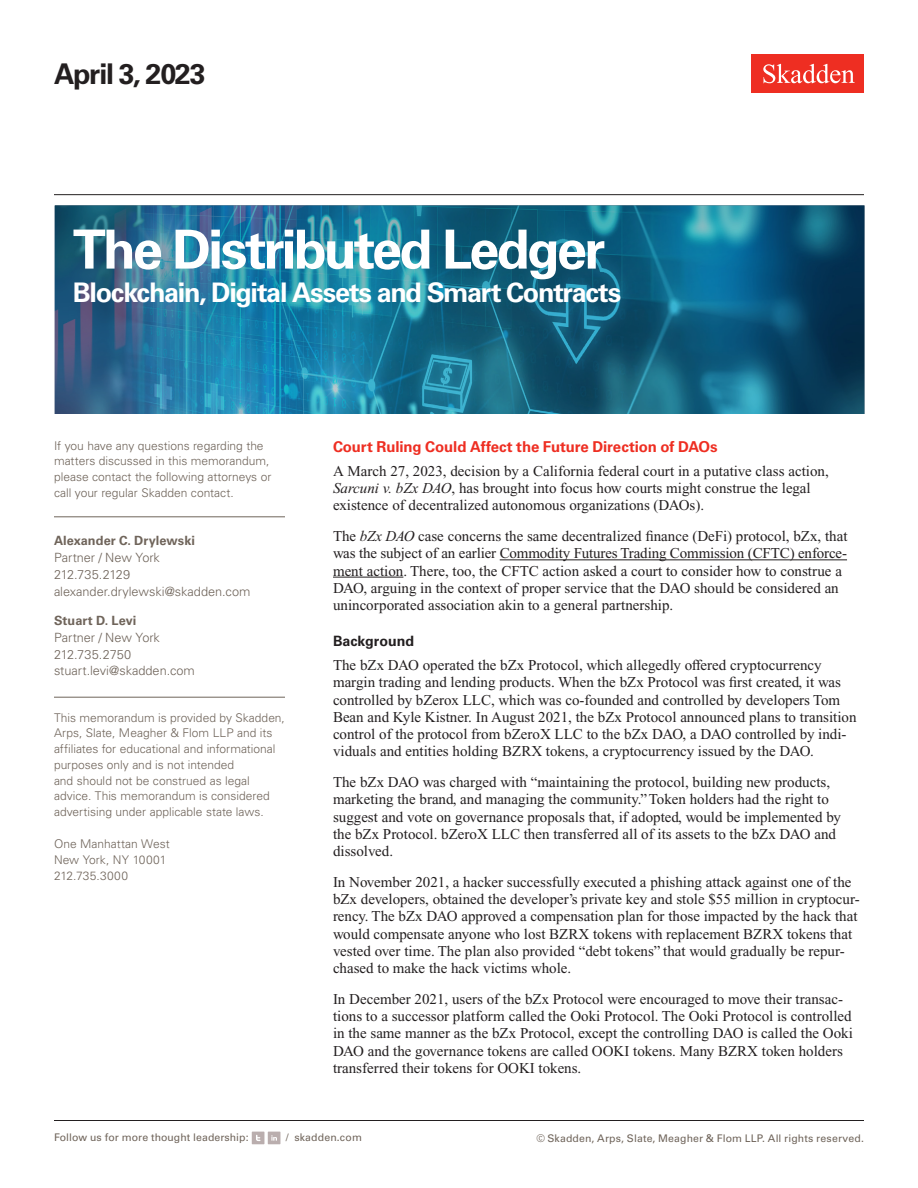
<style>
.page{position:relative;width:918px;height:1188px;background:#fff}
.page>*{position:absolute;margin:0;border:0;box-sizing:border-box;transform-origin:0 0}
.Title_Practice_Speci{font:700 54px "Univers LT Std";letter-spacing:-.05em;color:#fff}
.Title_date{font:700 28.5px "Univers LT Std";letter-spacing:-.045em;color:#231f20}
.Subtitle{font:700 27px "Univers LT Std";letter-spacing:-.05em;color:#fff}
.Main_Body{font:15px/17.2px "Times New Roman PS Std";color:#231f20}
.First_Level_Heading{font:700 15px "Univers LT Std";letter-spacing:-.01em;color:#ee2e22}
.Second_Level_Heading{font:700 14.25px "Univers LT Std";color:#231f20}
.Contacts{font:300 12.75px "Univers LT Std";color:#6f645a}
.Contacts_Name{font:700 12.75px "Univers LT Std";letter-spacing:.005em;color:#6f645a}
.Contacts-2{font:300 12.75px "Univers LT Std";letter-spacing:-.02em;color:#6f645a}
.Sidebar_body_rule_ab{font:300 12px/15.8px "Univers LT Std";color:#6f645a}
.Sidebar_body_rule_be{font:300 12px/15.8px "Univers LT Std";color:#6f645a}
.Firm_Address{font:300 12px/15.8px "Univers LT Std";color:#6f645a}
.t1{font:10.5px "Univers LT Std";letter-spacing:.01em;color:#6f645a}
.s1{font-style:italic}
</style>
<div class="page">
<div style="left:752px;top:54px;width:112px;height:39px;background:#ee2e22"></div>
<svg style="left:763px;top:64px;width:92px;height:19px"></svg>
<hr style="left:54px;top:1120px;width:810px;height:1px;background:#231f20">
<hr style="left:54px;top:194px;width:810px;height:1px;background:#231f20">
<div style="left:252px;top:1132px;width:12px;height:12px;background:#baaeae"></div>
<svg style="left:256px;top:1135px;width:4px;height:6px"></svg>
<div style="left:268px;top:1132px;width:12px;height:12px;background:#baaeae"></div>
<svg style="left:271px;top:1135px;width:6px;height:6px"></svg>
<img style="left:55px;top:206px;width:809px;height:208px">
<hr style="left:500px;top:559px;width:347px;height:1px;background:#231f20">
<hr style="left:333px;top:577px;width:70px;height:1px;background:#231f20">
<hr style="left:54px;top:516px;width:231px;height:1px;background:#6f645a">
<hr style="left:54px;top:697px;width:231px;height:1px;background:#6f645a">
<p class="Title_date" style="left:54px;top:57px;width:153px">April 3, 2023</p>
<h1 class="Title_Practice_Speci" style="left:73px;top:218px;width:534px">The Distributed Ledger</h1>
<p class="Subtitle" style="left:73px;top:276px;width:550px">Blockchain, Digital Assets and Smart Contracts</p>
<p class="Sidebar_body_rule_be" style="left:54px;top:438px;width:219px">If you have any questions regarding the matters discussed in this memorandum, please contact the following attorneys or call your regular Skadden contact.</p>
<p class="Contacts_Name" style="left:54px;top:533px;width:143px">Alexander C. Drylewski</p>
<p class="Contacts" style="left:54px;top:550px;width:108px">Partner / New York</p>
<p class="Contacts-2" style="left:54px;top:567px;width:78px">212.735.2129</p>
<p class="Contacts" style="left:54px;top:584px;width:198px">alexander.drylewski@skadden.com</p>
<p class="Contacts_Name" style="left:54px;top:613px;width:84px">Stuart D. Levi</p>
<p class="Contacts" style="left:54px;top:629px;width:108px">Partner / New York</p>
<p class="Contacts" style="left:54px;top:646px;width:79px">212.735.2750</p>
<p class="Contacts" style="left:54px;top:663px;width:142px">stuart.levi@skadden.com</p>
<p class="Sidebar_body_rule_ab" style="left:54px;top:709px;width:232px">This memorandum is provided by Skadden, Arps, Slate, Meagher &amp; Flom LLP and its affiliates for educational and informational purposes only and is not intended<br>and should not be construed as legal advice. This memorandum is considered advertising under applicable state laws.</p>
<p class="Firm_Address" style="left:54px;top:836px;width:117px">One Manhattan West<br>New York, NY 10001<br>212.735.3000</p>
<h1 class="First_Level_Heading" style="left:333px;top:438px;width:386px">Court Ruling Could Affect the Future Direction of DAOs</h1>
<p class="Main_Body" style="left:333px;top:462px;width:497px">A March 27, 2023, decision by a California federal court in a putative class action,<br><span class="s1">Sarcuni v. bZx DAO</span>, has brought into focus how courts might construe the legal existence of decentralized autonomous organizations (DAOs).</p>
<p class="Main_Body" style="left:333px;top:528px;width:516px">The <span class="s1">bZx DAO</span> case concerns the same decentralized finance (DeFi) protocol, bZx, that was the subject of an earlier Commodity Futures Trading Commission (CFTC) enforce&shy;ment action. There, too, the CFTC action asked a court to consider how to construe a DAO, arguing in the context of proper service that the DAO should be considered an unincorporated association akin to a general partnership.</p>
<h2 class="Second_Level_Heading" style="left:333px;top:633px;width:83px">Background</h2>
<p class="Main_Body" style="left:333px;top:657px;width:525px">The bZx DAO operated the bZx Protocol, which allegedly offered cryptocurrency margin trading and lending products. When the bZx Protocol was first created, it was controlled by bZerox LLC, which was co-founded and controlled by developers Tom Bean and Kyle Kistner. In August 2021, the bZx Protocol announced plans to transition control of the protocol from bZeroX LLC to the bZx DAO, a DAO controlled by indi&shy;viduals and entities holding BZRX tokens, a cryptocurrency issued by the DAO.</p>
<p class="Main_Body" style="left:333px;top:774px;width:509px">The bZx DAO was charged with “maintaining the protocol, building new products, marketing the brand, and managing the community.” Token holders had the right to suggest and vote on governance proposals that, if adopted, would be implemented by the bZx Protocol. bZeroX LLC then transferred all of its assets to the bZx DAO and dissolved.</p>
<p class="Main_Body" style="left:333px;top:873px;width:528px">In November 2021, a hacker successfully executed a phishing attack against one of the bZx developers, obtained the developer’s private key and stole $55 million in cryptocur&shy;rency. The bZx DAO approved a compensation plan for those impacted by the hack that would compensate anyone who lost BZRX tokens with replacement BZRX tokens that vested over time. The plan also provided “debt tokens” that would gradually be repur&shy;chased to make the hack victims whole.</p>
<p class="Main_Body" style="left:333px;top:990px;width:521px">In December 2021, users of the bZx Protocol were encouraged to move their transac&shy;tions to a successor platform called the Ooki Protocol. The Ooki Protocol is controlled in the same manner as the bZx Protocol, except the controlling DAO is called the Ooki DAO and the governance tokens are called OOKI tokens. Many BZRX token holders transferred their tokens for OOKI tokens.</p>
<p class="t1" style="left:54px;top:1131px;width:196px">Follow us for more thought leadership:</p>
<p class="t1" style="left:286px;top:1131px;width:77px">/ skadden.com</p>
<p class="t1" style="left:536px;top:1132px;width:329px">© Skadden, Arps, Slate, Meagher &amp; Flom LLP. All rights reserved.</p>
</div>
